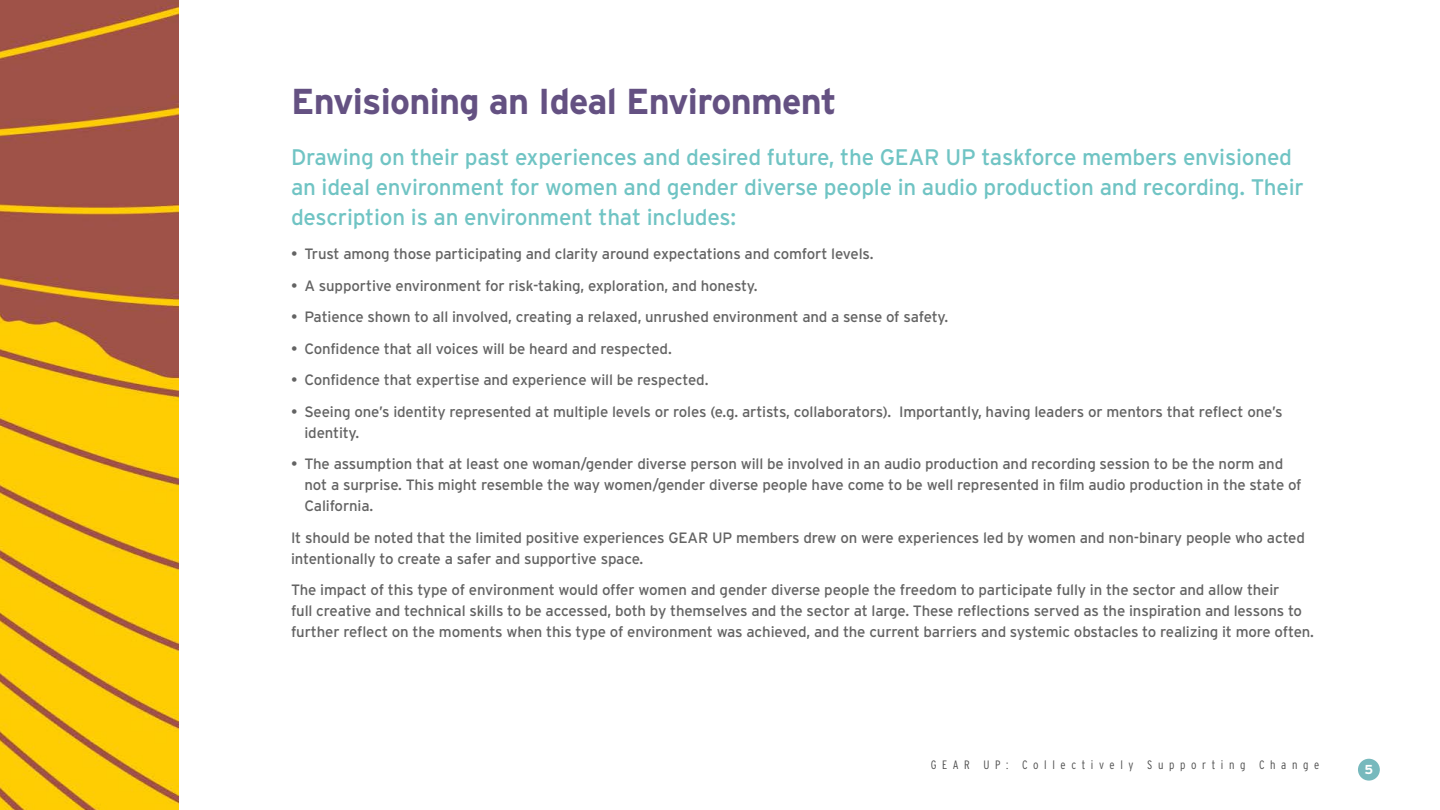
<style>
.page{position:relative;width:1440px;height:810px;background:#fff}
.page>*{position:absolute;margin:0;border:0;box-sizing:border-box;transform-origin:0 0}
.t1{font:700 36px "Interstate";letter-spacing:-.02em;color:#645182}
.t2{font:22.5px/30px "Interstate";letter-spacing:-.01em;color:#70c4c4}
.t3{font:15px/21px "Interstate";letter-spacing:-.01em;color:#636363}
.t4{font:700 12.98px "Interstate";color:#fff}
.t5{font:300 condensed 12.15px "Interstate";letter-spacing:.46em;color:#4d4d4d}
</style>
<div class="page">
<div style="left:1358px;top:759px;width:22px;height:22px;background:#77b9bd;border-radius:50%"></div>
<img style="left:0;top:0;width:178px;height:810px">
<h1 class="t1" style="left:291px;top:82px;width:547px">Envisioning an Ideal Environment</h1>
<p class="t2" style="left:291px;top:141px;width:1014px">Drawing on their past experiences and desired future, the GEAR UP taskforce members envisioned an ideal environment for women and gender diverse people in audio production and recording. Their description is an environment that includes:</p>
<p class="t3" style="left:291px;top:243px;width:584px">• Trust among those participating and clarity around expectations and comfort levels.</p>
<p class="t3" style="left:291px;top:275px;width:468px">• A supportive environment for risk-taking, exploration, and honesty.</p>
<p class="t3" style="left:291px;top:306px;width:659px">• Patience shown to all involved, creating a relaxed, unrushed environment and a sense of safety.</p>
<p class="t3" style="left:291px;top:338px;width:382px">• Confidence that all voices will be heard and respected.</p>
<p class="t3" style="left:291px;top:369px;width:419px">• Confidence that expertise and experience will be respected.</p>
<p class="t3" style="left:304px;top:401px;width:980px;text-indent:-14px">• Seeing one’s identity represented at multiple levels or roles (e.g. artists, collaborators). Importantly, having leaders or mentors that reflect one’s identity.</p>
<p class="t3" style="left:304px;top:453px;width:999px;text-indent:-14px">• The assumption that at least one woman/gender diverse person will be involved in an audio production and recording session to be the norm and not a surprise. This might resemble the way women/gender diverse people have come to be well represented in film audio production in the state of<br>California.</p>
<p class="t3" style="left:291px;top:527px;width:1016px">It should be noted that the limited positive experiences GEAR UP members drew on were experiences led by women and non-binary people who acted intentionally to create a safer and supportive space.</p>
<p class="t3" style="left:291px;top:579px;width:1025px">The impact of this type of environment would offer women and gender diverse people the freedom to participate fully in the sector and allow their<br>full creative and technical skills to be accessed, both by themselves and the sector at large. These reflections served as the inspiration and lessons to further reflect on the moments when this type of environment was achieved, and the current barriers and systemic obstacles to realizing it more often.</p>
<p class="t5" style="left:931px;top:757px;width:390px">GEAR UP: Collectively Supporting Change</p>
<p class="t4" style="left:1365px;top:762px;width:10px">5</p>
</div>
